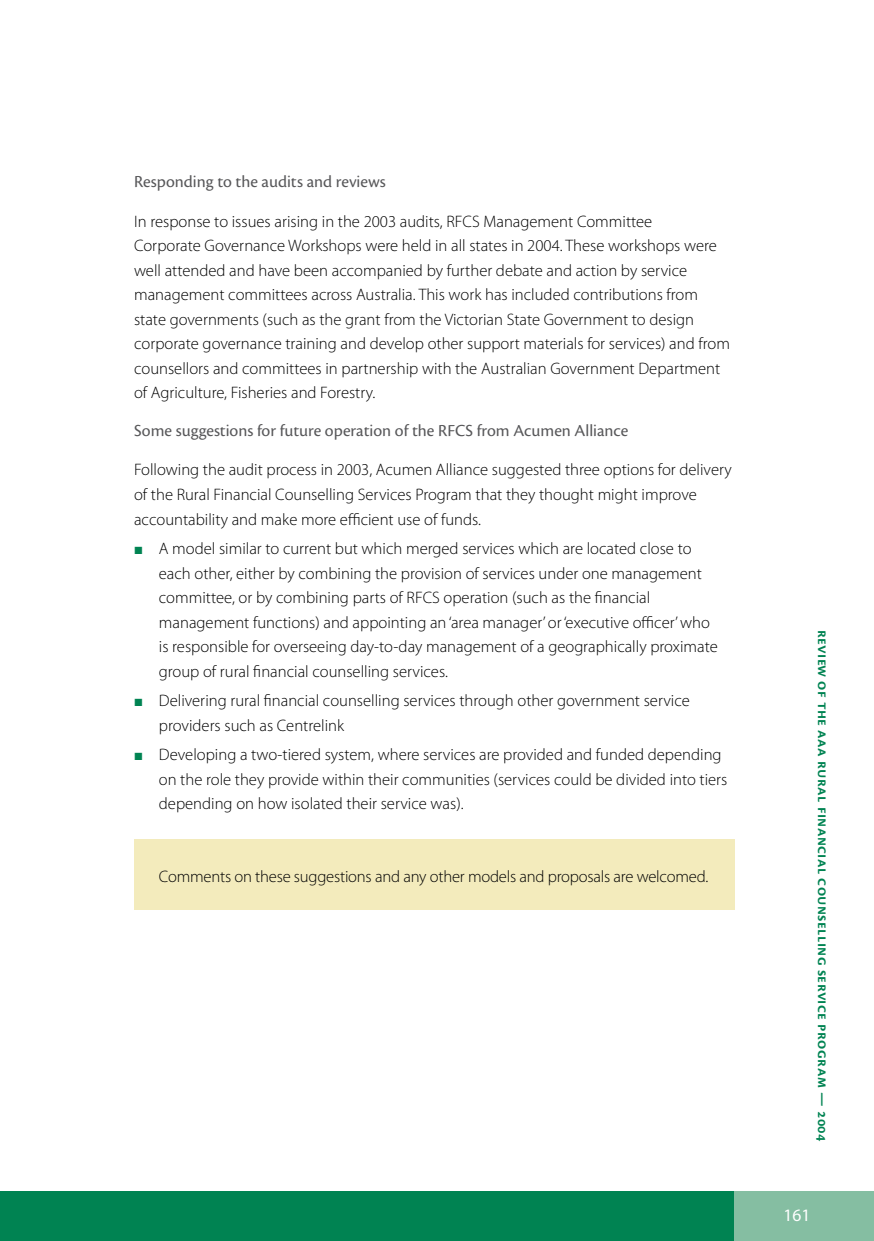
<style>
.page{position:relative;width:874px;height:1241px;background:#fff}
.page>*{position:absolute;margin:0;border:0;box-sizing:border-box;transform-origin:0 0}
.t1{font:17.5px "Cronos Pro";color:#58585a}
.t2{font:17.5px "Myriad Pro";color:#fff}
.t3{font:300 16.62px/24.5px "Myriad Pro";color:#000}
.t4{font:600 15.75px "Cronos Pro";letter-spacing:.03em;color:#008352}
</style>
<div class="page">
<div style="left:0;top:1191px;width:759px;height:49px;background:#008352"></div>
<div style="left:734px;top:1191px;width:139px;height:49px;background:#85bea2"></div>
<div style="left:134px;top:839px;width:600px;height:70px;background:#f3ebbc"></div>
<p class="t1" style="left:134px;top:172px;width:253px">Responding to the audits and reviews</p>
<p class="t3" style="left:134px;top:209px;width:597px">In response to issues arising in the 2003 audits, RFCS Management Committee<br>Corporate Governance Workshops were held in all states in 2004. These workshops were well attended and have been accompanied by further debate and action by service management committees across Australia. This work has included contributions from state governments (such as the grant from the Victorian State Government to design corporate governance training and develop other support materials for services) and from counsellors and committees in partnership with the Australian Government Department of Agriculture, Fisheries and Forestry.</p>
<p class="t1" style="left:134px;top:420px;width:495px">Some suggestions for future operation of the RFCS from Acumen Alliance</p>
<p class="t3" style="left:134px;top:457px;width:599px">Following the audit process in 2003, Acumen Alliance suggested three options for delivery of the Rural Financial Counselling Services Program that they thought might improve accountability and make more efficient use of funds.</p>
<p class="t3" style="left:159px;top:536px;width:560px">A model similar to current but which merged services which are located close to each other, either by combining the provision of services under one management committee, or by combining parts of RFCS operation (such as the financial management functions) and appointing an ‘area manager’ or ‘executive officer’ who is responsible for overseeing day-to-day management of a geographically proximate group of rural financial counselling services.</p>
<p class="t3" style="left:159px;top:688px;width:532px">Delivering rural financial counselling services through other government service providers such as Centrelink</p>
<p class="t3" style="left:159px;top:742px;width:569px">Developing a two-tiered system, where services are provided and funded depending on the role they provide within their communities (services could be divided into tiers depending on how isolated their service was).</p>
<p class="t3" style="left:159px;top:863px;width:550px">Comments on these suggestions and any other models and proposals are welcomed.</p>
<p class="t4" style="left:831px;top:630px;width:513px;rotate:90deg">Review of the AAA Rural Financial Counselling Service Program — 2004</p>
<p class="t2" style="left:783px;top:1204px;width:28px">161</p>
</div>
